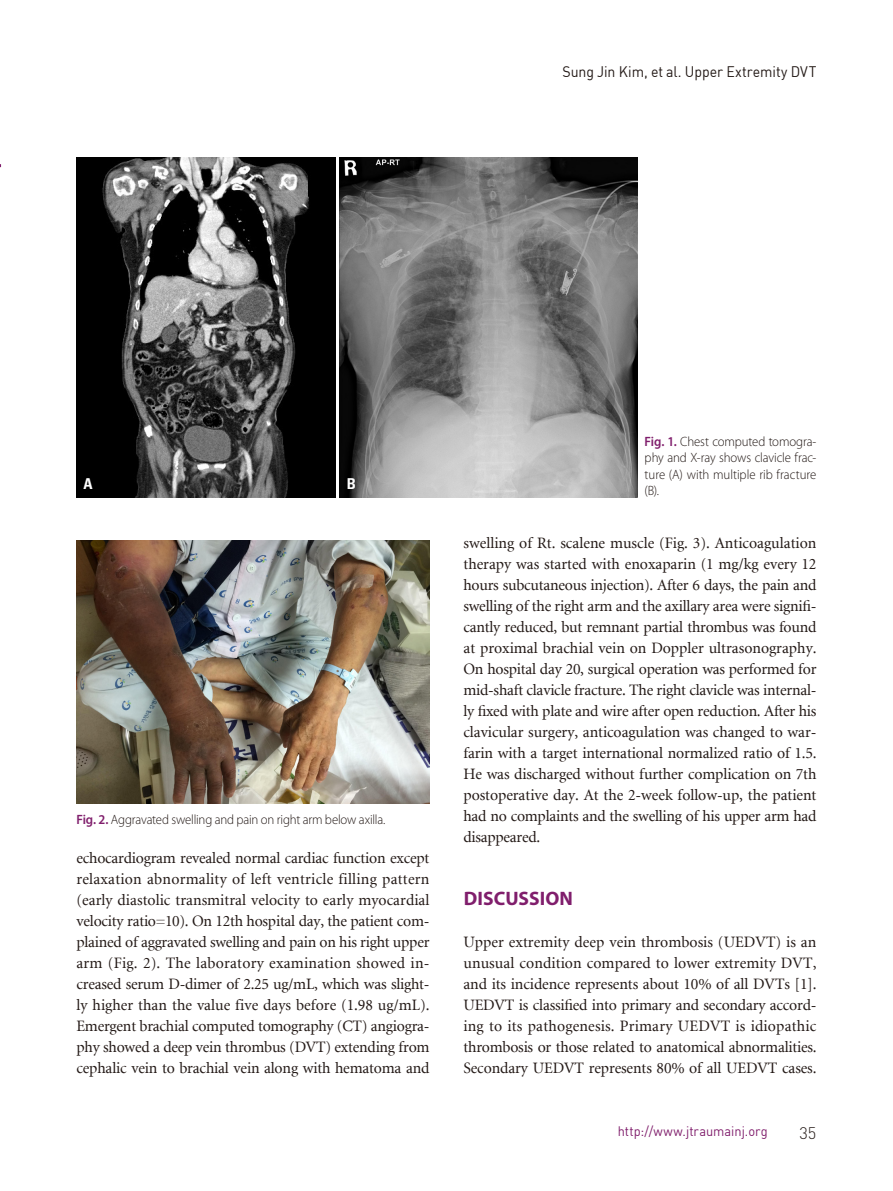
<style>
.page{position:relative;width:893px;height:1191px;background:#fff}
.page>*{position:absolute;margin:0;border:0;box-sizing:border-box;transform-origin:0 0}
.제목1{font:700 19.5px "Myriad Pro";letter-spacing:.005em;color:#801e6c}
.t1{font:300 16.5px "DIN Pro";color:#231916}
.제목밑본문{font:15.75px/21px "Minion LT";letter-spacing:-.01em;color:#231916;text-align:justify}
.t2{font:15px "DIN";letter-spacing:-.005em;color:#231916;scale:.94 1}
.t3{font:700 condensed 15px "Univers LT Std";color:#fff}
.그림설명{font:300 13.5px/16.2px "Myriad Pro";letter-spacing:-.01em;color:#231916;text-align:justify;scale:.95 1}
.t4{font:13.5px "DIN";color:#801e6c;scale:.95 1}
.s1{font-weight:600;color:#801e6c}
</style>
<div class="page">
<img style="left:77px;top:158px;width:258px;height:339px">
<img style="left:339px;top:158px;width:299px;height:339px">
<img style="left:77px;top:540px;width:352px;height:263px">
<p class="t2" style="left:562px;top:62px;width:272px">Sung Jin Kim, et al. Upper Extremity DVT</p>
<p class="t3" style="left:84px;top:475px;width:11px">A</p>
<p class="t3" style="left:347px;top:475px;width:11px">B</p>
<p class="그림설명" style="left:77px;top:811px;width:327px"><span class="s1">Fig. 2.</span> Aggravated swelling and pain on right arm below axilla.</p>
<p class="제목밑본문" style="left:76px;top:848px;width:355px">echocardiogram revealed normal cardiac function except relaxation abnormality of left ventricle filling pattern (early diastolic transmitral velocity to early myocardial velocity ratio=10). On 12th hospital day, the patient com&shy;plained of aggravated swelling and pain on his right upper arm (Fig. 2). The laboratory examination showed in&shy;creased serum D-dimer of 2.25 ug/mL, which was slight&shy;ly higher than the value five days before (1.98 ug/mL).<br>Emergent brachial computed tomography (CT) angiogra&shy;phy showed a deep vein thrombus (DVT) extending from cephalic vein to brachial vein along with hematoma and</p>
<p class="그림설명" style="left:645px;top:434px;width:182px"><span class="s1">Fig. 1.</span> Chest computed tomogra&shy;phy and X-ray shows clavicle frac&shy;ture (A) with multiple rib fracture (B).</p>
<p class="제목밑본문" style="left:463px;top:533px;width:355px">swelling of Rt. scalene muscle (Fig. 3). Anticoagulation therapy was started with enoxaparin (1 mg/kg every 12 hours subcutaneous injection). After 6 days, the pain and swelling of the right arm and the axillary area were signifi&shy;cantly reduced, but remnant partial thrombus was found at proximal brachial vein on Doppler ultrasonography.<br>On hospital day 20, surgical operation was performed for mid-shaft clavicle fracture. The right clavicle was internal&shy;ly fixed with plate and wire after open reduction. After his clavicular surgery, anticoagulation was changed to war&shy;farin with a target international normalized ratio of 1.5.<br>He was discharged without further complication on 7th postoperative day. At the 2-week follow-up, the patient had no complaints and the swelling of his upper arm had disappeared.</p>
<p class="제목1" style="left:464px;top:885px;width:111px">DISCUSSION</p>
<p class="제목밑본문" style="left:463px;top:932px;width:355px">Upper extremity deep vein thrombosis (UEDVT) is an unusual condition compared to lower extremity DVT, and its incidence represents about 10% of all DVTs [1].<br>UEDVT is classified into primary and secondary accord&shy;ing to its pathogenesis. Primary UEDVT is idiopathic thrombosis or those related to anatomical abnormalities.<br>Secondary UEDVT represents 80% of all UEDVT cases.</p>
<p class="t4" style="left:618px;top:1123px;width:159px">http://www.jtraumainj.org</p>
<p class="t1" style="left:799px;top:1121px;width:18px">35</p>
</div>
